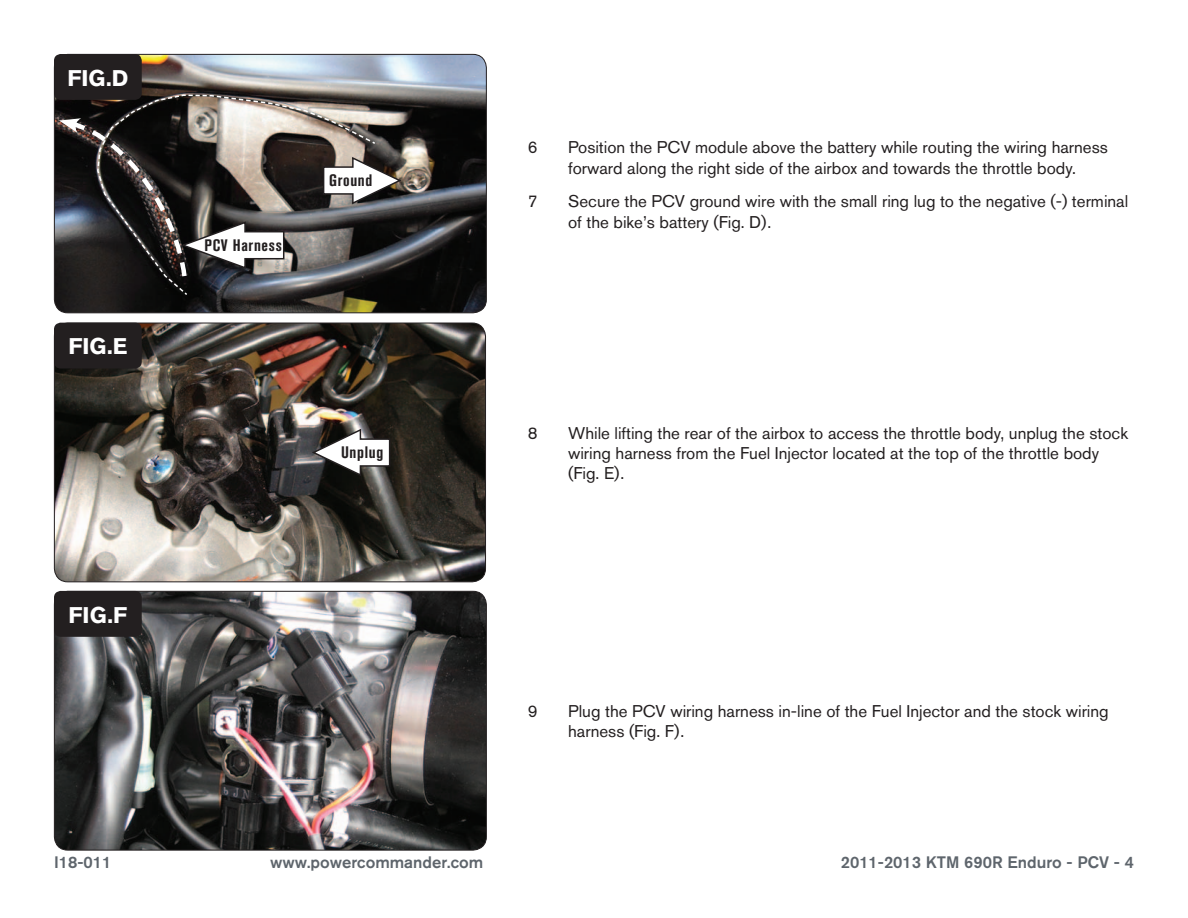
<style>
.page{position:relative;width:1188px;height:918px;background:#fff}
.page>*{position:absolute;margin:0;border:0;box-sizing:border-box;transform-origin:0 0}
.t1{font:700 22.5px "Akzidenz Grotesk BQ";color:#fff}
.Bodycopy{font:16.8px/20.2px "Akzidenz Grotesk BQ";color:#231f20}
.t2{font:500 16.5px "Akzidenz Grotesk BQ";color:#5e656c}
.Callouts{font:700 condensed 16.5px "Akzidenz Grotesk BQ";letter-spacing:.04em;color:#231f20}
</style>
<div class="page">
<img style="left:54px;top:591px;width:432px;height:259px">
<div style="left:54px;top:591px;width:433px;height:259px;border:1px solid #231f20;border-radius:14px"></div>
<div style="left:54px;top:591px;width:88px;height:46px;background:#231f20;border-radius:7px"></div>
<img style="left:54px;top:54px;width:432px;height:259px">
<div style="left:54px;top:54px;width:433px;height:259px;border:1px solid #231f20;border-radius:14px"></div>
<div style="left:54px;top:54px;width:88px;height:46px;background:#231f20;border-radius:7px"></div>
<img style="left:54px;top:323px;width:432px;height:259px">
<div style="left:54px;top:323px;width:432px;height:259px;border:1px solid #231f20;border-radius:14px"></div>
<div style="left:54px;top:323px;width:88px;height:46px;background:#231f20;border-radius:7px"></div>
<svg style="left:310px;top:428px;width:81px;height:49px"></svg>
<img style="left:59px;top:94px;width:344px;height:199px">
<p class="t1" style="left:67px;top:65px;width:62px">FIG.D</p>
<p class="t1" style="left:68px;top:333px;width:61px">FIG.E</p>
<p class="t1" style="left:69px;top:602px;width:60px">FIG.F</p>
<p class="Callouts" style="left:204px;top:236px;width:79px">PCV Harness</p>
<p class="Callouts" style="left:329px;top:171px;width:45px">Ground</p>
<p class="Callouts" style="left:341px;top:443px;width:44px">Unplug</p>
<p class="Bodycopy" style="left:528px;top:137px;width:11px">6</p>
<p class="Bodycopy" style="left:568px;top:137px;width:541px">Position the PCV module above the battery while routing the wiring harness forward along the right side of the airbox and towards the throttle body.</p>
<p class="Bodycopy" style="left:528px;top:191px;width:11px">7</p>
<p class="Bodycopy" style="left:568px;top:191px;width:562px">Secure the PCV ground wire with the small ring lug to the negative (-) terminal of the bike’s battery (Fig. D).</p>
<p class="Bodycopy" style="left:528px;top:423px;width:11px">8</p>
<p class="Bodycopy" style="left:568px;top:423px;width:561px">While lifting the rear of the airbox to access the throttle body, unplug the stock wiring harness from the Fuel Injector located at the top of the throttle body (Fig. E).</p>
<p class="Bodycopy" style="left:528px;top:701px;width:11px">9</p>
<p class="Bodycopy" style="left:568px;top:701px;width:542px">Plug the PCV wiring harness in-line of the Fuel Injector and the stock wiring harness (Fig. F).</p>
<p class="t2" style="left:54px;top:852px;width:59px">I18-011</p>
<p class="t2" style="left:270px;top:852px;width:215px">www.powercommander.com</p>
<p class="t2" style="left:841px;top:852px;width:295px">2011-2013 KTM 690R Enduro - PCV - 4</p>
</div>
